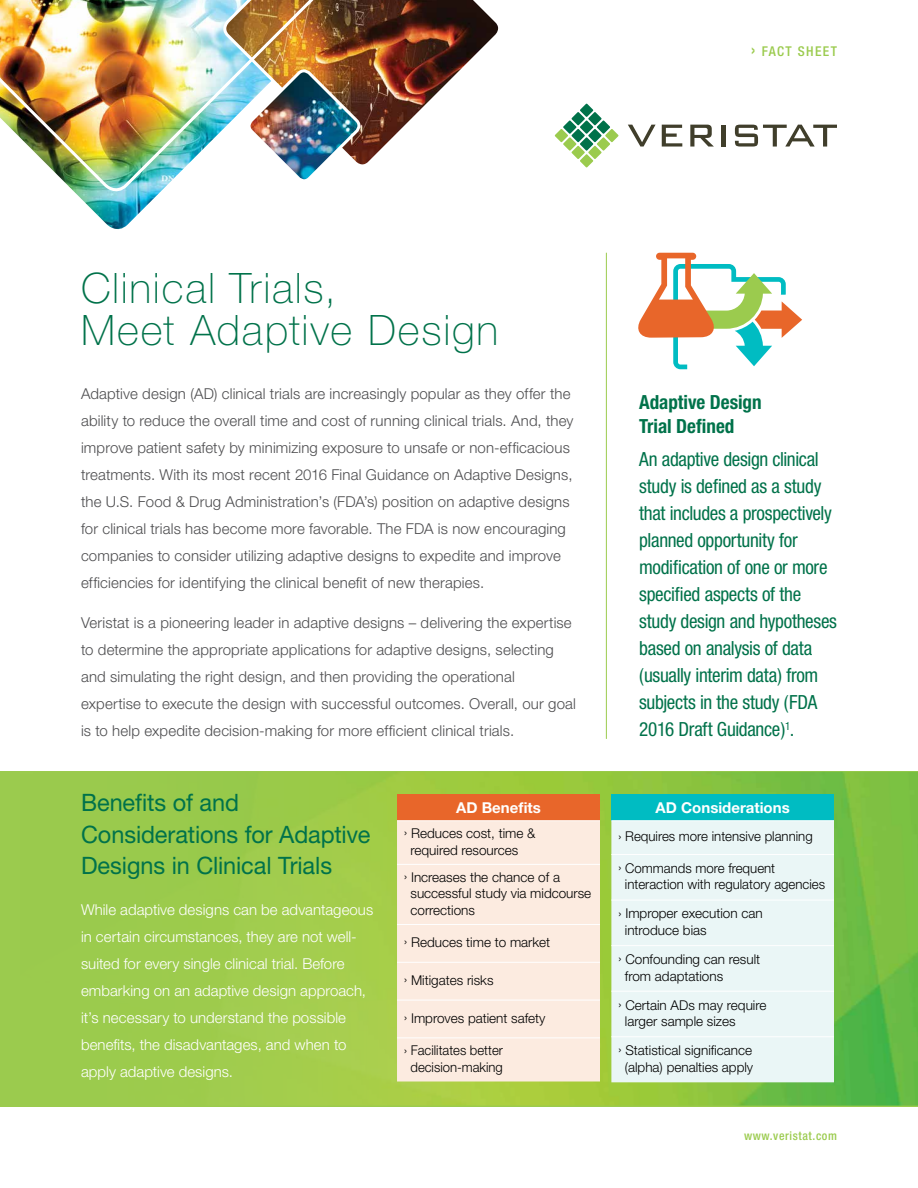
<style>
.page{position:relative;width:918px;height:1188px;background:#fff}
.page>*{position:absolute;margin:0;border:0;box-sizing:border-box;transform-origin:0 0}
.t1{font:100 42px/42px "Helvetica Neue";letter-spacing:.04em;color:#00724a}
.t2{font:24px/31.5px "Helvetica Neue";letter-spacing:-.005em;color:#00724a}
.t3{font:condensed 19.5px/27px "Helvetica Neue";letter-spacing:-.015em;color:#00724a}
.t4{font:700 condensed 19.5px/24px "Helvetica Neue";letter-spacing:-.005em;color:#00724a}
.t5{font:300 15px/27px "Helvetica Neue";letter-spacing:.01em;color:#4d4d4f}
.t6{font:300 15px/27px "Helvetica Neue";letter-spacing:.005em;color:#fff}
.t7{font:700 15px "Helvetica Neue";color:#fff}
.t8{font:300 13.5px/16.5px "Helvetica Neue";color:#000}
.t9{font:500 condensed 13.5px "Helvetica Neue";letter-spacing:.1em;color:#9bcb4e}
.t10{font:500 condensed 12px "Helvetica Neue";letter-spacing:.05em;color:#9bcb4e}
.s1{font-size:18px}
</style>
<div class="page">
<img style="left:0;top:772px;width:918px;height:334px">
<img style="left:78px;top:196px;width:78px;height:34px">
<svg style="left:387px;top:0;width:112px;height:143px"></svg>
<svg style="left:628px;top:125px;width:28px;height:22px"></svg>
<svg style="left:662px;top:125px;width:20px;height:22px"></svg>
<svg style="left:690px;top:125px;width:24px;height:22px"></svg>
<hr style="left:722px;top:125px;width:4px;height:22px;background:#403e2b">
<svg style="left:735px;top:125px;width:102px;height:22px"></svg>
<svg style="left:555px;top:104px;width:63px;height:63px"></svg>
<img style="left:0;top:0;width:387px;height:196px">
<img style="left:246px;top:68px;width:116px;height:118px">
<hr style="left:606px;top:253px;width:1px;height:486px;background:#9bcb4e">
<div style="left:397px;top:794px;width:203px;height:27px;background:#e8662a"></div>
<div style="left:397px;top:821px;width:203px;height:261px;background:#fcebe0"></div>
<hr style="left:397px;top:820px;width:203px;height:1px;background:#fff">
<hr style="left:397px;top:864px;width:203px;height:1px;background:#fff">
<hr style="left:397px;top:924px;width:203px;height:1px;background:#fff">
<hr style="left:397px;top:962px;width:203px;height:1px;background:#fff">
<hr style="left:397px;top:1000px;width:203px;height:1px;background:#fff">
<hr style="left:397px;top:1038px;width:203px;height:1px;background:#fff">
<div style="left:611px;top:794px;width:223px;height:27px;background:#00bcc2"></div>
<div style="left:611px;top:821px;width:223px;height:261px;background:#eaf6f6"></div>
<hr style="left:611px;top:820px;width:223px;height:1px;background:#fff">
<hr style="left:611px;top:854px;width:223px;height:1px;background:#fff">
<hr style="left:611px;top:900px;width:223px;height:1px;background:#fff">
<hr style="left:611px;top:945px;width:223px;height:1px;background:#fff">
<hr style="left:611px;top:991px;width:223px;height:1px;background:#fff">
<hr style="left:611px;top:1036px;width:223px;height:1px;background:#fff">
<svg style="left:638px;top:253px;width:164px;height:116px"></svg>
<p class="t9" style="left:751px;top:43px;width:87px"><span class="s1">›</span> FACT SHEET</p>
<h1 class="t1" style="left:81px;top:267px;width:419px">Clinical Trials,<br>Meet Adaptive Design</h1>
<p class="t5" style="left:81px;top:380px;width:494px">Adaptive design (AD) clinical trials are increasingly popular as they offer the ability to reduce the overall time and cost of running clinical trials. And, they improve patient safety by minimizing exposure to unsafe or non-efficacious treatments. With its most recent 2016 Final Guidance on Adaptive Designs, the U.S. Food &amp; Drug Administration’s (FDA’s) position on adaptive designs for clinical trials has become more favorable. The FDA is now encouraging companies to consider utilizing adaptive designs to expedite and improve efficiencies for identifying the clinical benefit of new therapies.</p>
<p class="t5" style="left:81px;top:609px;width:496px">Veristat is a pioneering leader in adaptive designs – delivering the expertise to determine the appropriate applications for adaptive designs, selecting and simulating the right design, and then providing the operational expertise to execute the design with successful outcomes. Overall, our goal is to help expedite decision-making for more efficient clinical trials.</p>
<h2 class="t2" style="left:81px;top:787px;width:291px">Benefits of and<br>Considerations for Adaptive<br>Designs in Clinical Trials</h2>
<p class="t6" style="left:81px;top:896px;width:294px">While adaptive designs can be advantageous in certain circumstances, they are not well&shy;suited for every single clinical trial. Before embarking on an adaptive design approach, it’s necessary to understand the possible benefits, the disadvantages, and when to apply adaptive designs.</p>
<p class="t7" style="left:456px;top:798px;width:86px">AD Benefits</p>
<p class="t8" style="left:411px;top:825px;width:127px;text-indent:-7px">› Reduces cost, time &amp; required resources</p>
<p class="t8" style="left:411px;top:868px;width:182px;text-indent:-7px">› Increases the chance of a successful study via midcourse corrections</p>
<p class="t8" style="left:404px;top:934px;width:148px">› Reduces time to market</p>
<p class="t8" style="left:404px;top:972px;width:91px">› Mitigates risks</p>
<p class="t8" style="left:404px;top:1009px;width:143px">› Improves patient safety</p>
<p class="t8" style="left:404px;top:1042px;width:101px;text-align:center">› Facilitates better decision-making</p>
<h3 class="t4" style="left:639px;top:390px;width:124px">Adaptive Design<br>Trial Defined</h3>
<p class="t3" style="left:639px;top:446px;width:199px">An adaptive design clinical study is defined as a study that includes a prospectively planned opportunity for modification of one or more specified aspects of the study design and hypotheses based on analysis of data (usually interim data) from subjects in the study (FDA<br>2016 Draft Guidance)<sup>1</sup>.</p>
<p class="t7" style="left:656px;top:798px;width:136px">AD Considerations</p>
<p class="t8" style="left:618px;top:828px;width:196px">› Requires more intensive planning</p>
<p class="t8" style="left:625px;top:860px;width:202px;text-indent:-7px">› Commands more frequent interaction with regulatory agencies</p>
<p class="t8" style="left:625px;top:905px;width:139px;text-indent:-7px">› Improper execution can introduce bias</p>
<p class="t8" style="left:625px;top:951px;width:137px;text-indent:-7px">› Confounding can result from adaptations</p>
<p class="t8" style="left:625px;top:996px;width:143px;text-indent:-7px">› Certain ADs may require larger sample sizes</p>
<p class="t8" style="left:618px;top:1042px;width:137px;text-align:center">› Statistical significance (alpha) penalties apply</p>
<p class="t10" style="left:744px;top:1129px;width:94px">www.veristat.com</p>
</div>
